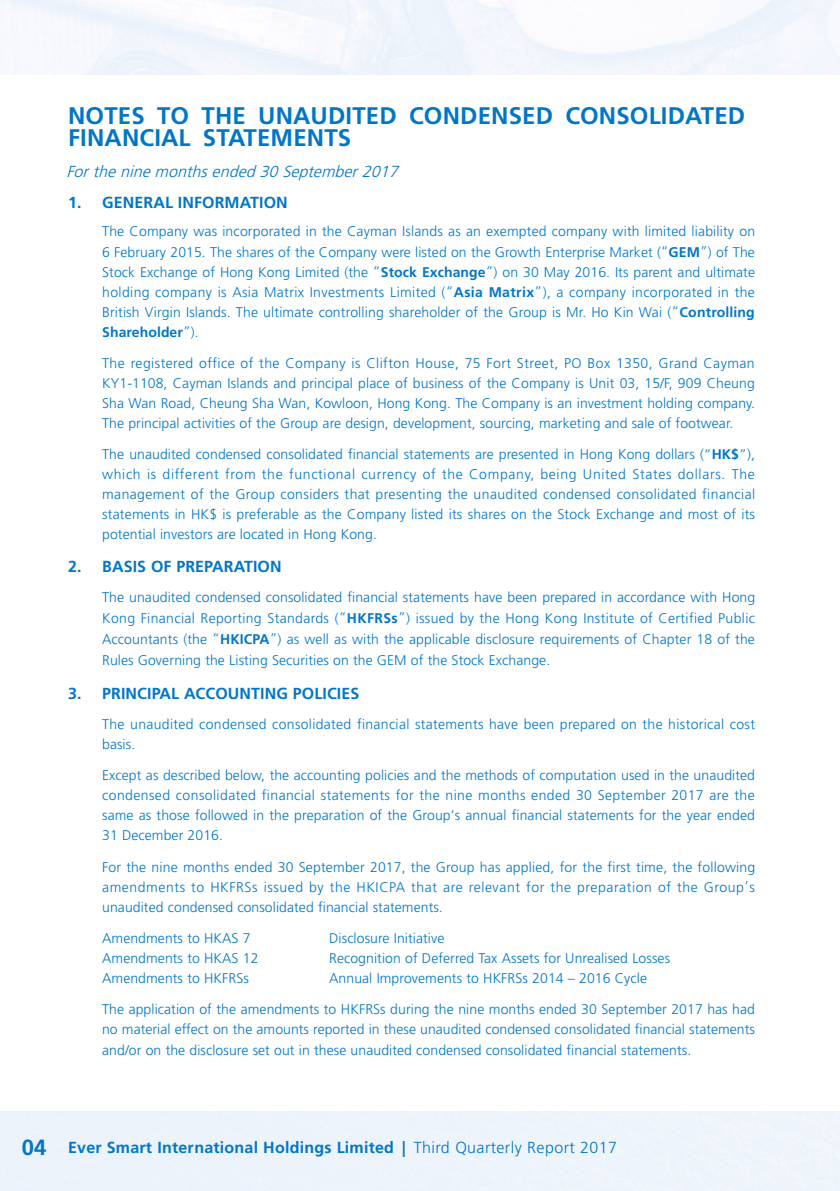
<style>
.page{position:relative;width:840px;height:1191px;background:#fff}
.page>*{position:absolute;margin:0;border:0;box-sizing:border-box;transform-origin:0 0}
.t1{font:700 24px/22px "Frutiger LT Std";letter-spacing:.005em;color:#0076c8}
.t2{font:700 16px "Frutiger LT Std";letter-spacing:.005em;color:#0076c8}
.t3{font:italic 300 16px "Frutiger LT Std";color:#0076c8}
.t4{font:300 14px/20px "Frutiger LT Std";letter-spacing:.005em;color:#0076c8;text-align:justify}
.t5{font:300 14px/20px "Frutiger LT Std";letter-spacing:.025em;color:#0076c8}
.s1{font-weight:700}
.s2{font-size:22px}
.s3{font-weight:300}
</style>
<div class="page">
<h1 class="t1" style="left:68px;top:104px;width:678px">NOTES TO THE UNAUDITED CONDENSED CONSOLIDATED<br>FINANCIAL STATEMENTS</h1>
<p class="t3" style="left:66px;top:163px;width:337px">Fortheninemonthsended30September2017</p>
<p class="t2" style="left:68px;top:193px;width:221px">1. GENERAL INFORMATION</p>
<p class="t4" style="left:102px;top:222px;width:654px">The Company was incorporated in the Cayman Islands as an exempted company with limited liability on 6 February 2015. The shares of the Company were listed on the Growth Enterprise Market (“<span class="s1">GEM</span>”) of The Stock Exchange of Hong Kong Limited (the “<span class="s1">Stock Exchange</span>”) on 30 May 2016. Its parent and ultimate holding company is Asia Matrix Investments Limited (“<span class="s1">Asia Matrix</span>”), a company incorporated in the British Virgin Islands. The ultimate controlling shareholder of the Group is Mr. Ho Kin Wai (“<span class="s1">Controlling Shareholder</span>”).</p>
<p class="t4" style="left:102px;top:353px;width:654px">The registered office of the Company is Clifton House, 75 Fort Street, PO Box 1350, Grand Cayman KY1-1108, Cayman Islands and principal place of business of the Company is Unit 03, 15/F, 909 Cheung Sha Wan Road, Cheung Sha Wan, Kowloon, Hong Kong. The Company is an investment holding company.<br>The principal activities of the Group are design, development, sourcing, marketing and sale of footwear.</p>
<p class="t4" style="left:102px;top:444px;width:654px">The unaudited condensed consolidated financial statements are presented in Hong Kong dollars (“<span class="s1">HK$</span>”), which is different from the functional currency of the Company, being United States dollars. The management of the Group considers that presenting the unaudited condensed consolidated financial statements in HK$ is preferable as the Company listed its shares on the Stock Exchange and most of its potential investors are located in Hong Kong.</p>
<p class="t2" style="left:68px;top:557px;width:215px">2. BASIS OF PREPARATION</p>
<p class="t4" style="left:102px;top:587px;width:654px;line-height:21px">The unaudited condensed consolidated financial statements have been prepared in accordance with Hong Kong Financial Reporting Standards (“<span class="s1">HKFRSs</span>”) issued by the Hong Kong Institute of Certified Public Accountants (the “<span class="s1">HKICPA</span>”) as well as with the applicable disclosure requirements of Chapter 18 of the Rules Governing the Listing Securities on the GEM of the Stock Exchange.</p>
<p class="t2" style="left:68px;top:684px;width:293px">3. PRINCIPAL ACCOUNTING POLICIES</p>
<p class="t5" style="left:102px;top:714px;width:654px">The unaudited condensed consolidated financial statements have been prepared on the historical cost basis.</p>
<p class="t4" style="left:102px;top:765px;width:654px">Except as described below, the accounting policies and the methods of computation used in the unaudited condensed consolidated financial statements for the nine months ended 30 September 2017 are the same as those followed in the preparation of the Group’s annual financial statements for the year ended 31 December 2016.</p>
<p class="t4" style="left:102px;top:857px;width:654px">For the nine months ended 30 September 2017, the Group has applied, for the first time, the following amendments to HKFRSs issued by the HKICPA that are relevant for the preparation of the Group’s unaudited condensed consolidated financial statements.</p>
<p class="t4" style="left:102px;top:928px;width:150px">Amendments to HKAS 7</p>
<p class="t4" style="left:329px;top:928px;width:117px">Disclosure Initiative</p>
<p class="t4" style="left:102px;top:948px;width:158px">Amendments to HKAS 12</p>
<p class="t4" style="left:329px;top:948px;width:342px">Recognition of Deferred Tax Assets for Unrealised Losses</p>
<p class="t4" style="left:102px;top:968px;width:148px">Amendments to HKFRSs</p>
<p class="t4" style="left:329px;top:968px;width:319px">Annual Improvements to HKFRSs 2014 – 2016 Cycle</p>
<p class="t4" style="left:102px;top:999px;width:654px">The application of the amendments to HKFRSs during the nine months ended 30 September 2017 has had no material effect on the amounts reported in these unaudited condensed consolidated financial statements and/or on the disclosure set out in these unaudited condensed consolidated financial statements.</p>
<p class="t2" style="left:22px;top:1137px;width:596px"><span class="s2">04</span> Ever Smart International Holdings Limited | <span class="s3">Third Quarterly Report 2017</span></p>
</div>
